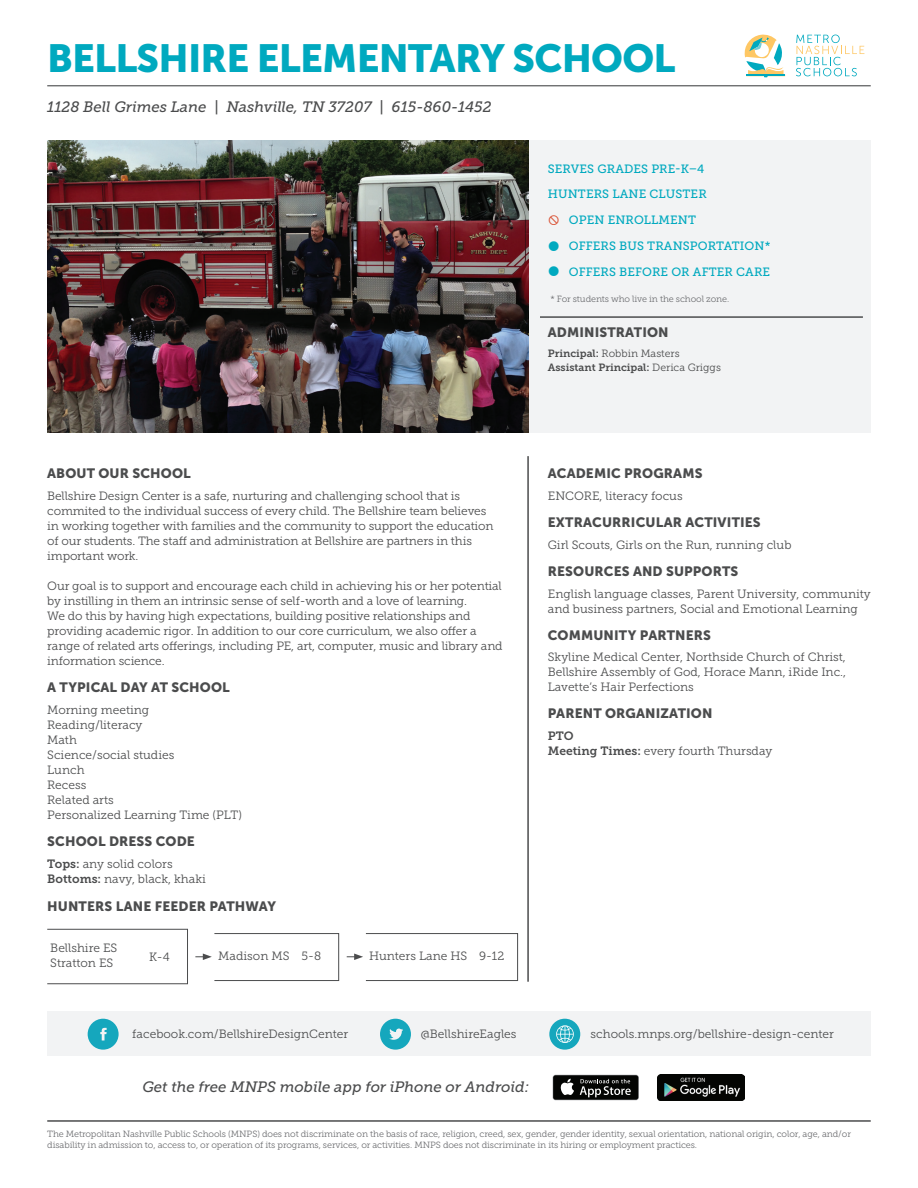
<style>
.page{position:relative;width:918px;height:1188px;background:#fff}
.page>*{position:absolute;margin:0;border:0;box-sizing:border-box;transform-origin:0 0}
.t1{font:39px "Museo Sans 900";letter-spacing:-.02em;color:#00a9bf}
.t2{font:italic 15px "Museo Slab 500";color:#4b4c4d}
.t3{font:13.5px "Museo Sans 900";letter-spacing:.01em;color:#4b4c4d}
.t4{font:12px/15px "Museo Slab 300";letter-spacing:-.01em;color:#4b4c4d}
.t5{font:12px "Museo Slab 500";letter-spacing:.01em;color:#00a9bf}
.t6{font:12px "Museo Slab 700";color:#4b4c4d}
.t7{font:10.5px "Museo Slab 700";color:#4b4c4d}
.t8{font:10.5px "Museo Slab 300";color:#4b4c4d}
.t9{font:9px/10.8px "Museo Slab 300";letter-spacing:-.01em;color:#6c6d70}
.s1{font-family:"Museo Slab 700"}
.s2{font-family:"Museo Slab 300"}
</style>
<div class="page">
<div style="left:47px;top:140px;width:823px;height:293px;background:#f2f3f4"></div>
<img style="left:47px;top:140px;width:482px;height:293px">
<div style="left:553px;top:1075px;width:85px;height:25px;background:#040503;border-radius:2px"></div>
<svg style="left:560px;top:1079px;width:14px;height:16px"></svg>
<svg style="left:580px;top:1079px;width:51px;height:18px"></svg>
<img style="left:658px;top:1075px;width:86px;height:25px">
<hr style="left:47px;top:85px;width:824px;height:1px;background:#4b4c4d">
<svg style="left:796px;top:35px;width:68px;height:41px"></svg>
<svg style="left:745px;top:35px;width:40px;height:42px"></svg>
<div style="left:47px;top:1011px;width:824px;height:45px;background:#f2f3f4"></div>
<hr style="left:47px;top:1120px;width:824px;height:2px;background:#4b4c4d">
<svg style="left:88px;top:1019px;width:31px;height:31px"></svg>
<svg style="left:380px;top:1019px;width:31px;height:31px"></svg>
<div style="left:549px;top:1019px;width:31px;height:31px;background:#15a7bd;border-radius:50%"></div>
<svg style="left:556px;top:1025px;width:18px;height:18px"></svg>
<hr style="left:540px;top:316px;width:323px;height:2px;background:#4b4c4d">
<hr style="left:527px;top:456px;width:2px;height:526px;background:#4b4c4d">
<div style="left:47px;top:929px;width:141px;height:55px;border:1px solid #4b4c4d"></div>
<div style="left:214px;top:933px;width:125px;height:48px;border:1px solid #4b4c4d"></div>
<div style="left:366px;top:933px;width:152px;height:48px;border:1px solid #4b4c4d"></div>
<svg style="left:195px;top:954px;width:17px;height:6px"></svg>
<svg style="left:347px;top:954px;width:16px;height:6px"></svg>
<h1 class="t1" style="left:47px;top:36px;width:630px">BELLSHIRE ELEMENTARY SCHOOL</h1>
<p class="t2" style="left:47px;top:99px;width:446px">1128 Bell Grimes Lane | Nashville, TN 37207 | 615-860-1452</p>
<p class="t3" style="left:47px;top:466px;width:145px">ABOUT OUR SCHOOL</p>
<p class="t4" style="left:47px;top:488px;width:448px">Bellshire Design Center is a safe, nurturing and challenging school that is commited to the individual success of every child. The Bellshire team believes in working together with families and the community to support the education of our students. The staff and administration at Bellshire are partners in this important work.</p>
<p class="t4" style="left:47px;top:578px;width:457px">Our goal is to support and encourage each child in achieving his or her potential by instilling in them an intrinsic sense of self-worth and a love of learning.<br>We do this by having high expectations, building positive relationships and providing academic rigor. In addition to our core curriculum, we also offer a range of related arts offerings, including PE, art, computer, music and library and information science.</p>
<p class="t3" style="left:47px;top:680px;width:184px">A TYPICAL DAY AT SCHOOL</p>
<p class="t4" style="left:47px;top:702px;width:196px">Morning meeting<br>Reading/literacy<br>Math<br>Science/social studies<br>Lunch<br>Recess<br>Related arts<br>Personalized Learning Time (PLT)</p>
<p class="t3" style="left:47px;top:833px;width:149px">SCHOOL DRESS CODE</p>
<p class="t4" style="left:47px;top:856px;width:160px"><span class="s1">Tops:</span> any solid colors<br><span class="s1">Bottoms:</span> navy, black, khaki</p>
<p class="t3" style="left:47px;top:898px;width:230px">HUNTERS LANE FEEDER PATHWAY</p>
<p class="t4" style="left:50px;top:941px;width:69px">Bellshire ES<br>Stratton ES</p>
<p class="t4" style="left:149px;top:950px;width:22px">K-4</p>
<p class="t4" style="left:218px;top:949px;width:104px">Madison MS 5-8</p>
<p class="t4" style="left:369px;top:949px;width:137px">Hunters Lane HS 9-12</p>
<p class="t5" style="left:548px;top:162px;width:158px">SERVES GRADES PRE-K–4</p>
<p class="t5" style="left:548px;top:187px;width:160px">HUNTERS LANE CLUSTER</p>
<p class="t5" style="left:569px;top:213px;width:129px">OPEN ENROLLMENT</p>
<p class="t5" style="left:569px;top:239px;width:203px">OFFERS BUS TRANSPORTATION*</p>
<p class="t5" style="left:569px;top:265px;width:203px">OFFERS BEFORE OR AFTER CARE</p>
<p class="t9" style="left:550px;top:294px;width:180px">* For students who live in the school zone.</p>
<p class="t3" style="left:548px;top:324px;width:122px">ADMINISTRATION</p>
<p class="t8" style="left:548px;top:348px;width:133px"><span class="s1">Principal:</span> Robbin Masters</p>
<p class="t7" style="left:548px;top:361px;width:175px">Assistant Principal: <span class="s2">Derica Griggs</span></p>
<p class="t3" style="left:548px;top:466px;width:156px">ACADEMIC PROGRAMS</p>
<p class="t4" style="left:548px;top:488px;width:136px">ENCORE, literacy focus</p>
<p class="t3" style="left:548px;top:515px;width:214px">EXTRACURRICULAR ACTIVITIES</p>
<p class="t4" style="left:548px;top:537px;width:245px">Girl Scouts, Girls on the Run, running club</p>
<p class="t3" style="left:548px;top:563px;width:192px">RESOURCES AND SUPPORTS</p>
<p class="t4" style="left:548px;top:586px;width:324px">English language classes, Parent University, community and business partners, Social and Emotional Learning</p>
<p class="t3" style="left:548px;top:627px;width:165px">COMMUNITY PARTNERS</p>
<p class="t4" style="left:548px;top:650px;width:300px;text-align:justify">Skyline Medical Center, Northside Church of Christ, Bellshire Assembly of God, Horace Mann, iRide Inc., Lavette’s Hair Perfections</p>
<p class="t3" style="left:548px;top:706px;width:166px">PARENT ORGANIZATION</p>
<p class="t6" style="left:548px;top:729px;width:27px">PTO</p>
<p class="t4" style="left:548px;top:743px;width:226px"><span class="s1">Meeting Times:</span> every fourth Thursday</p>
<p class="t4" style="left:132px;top:1027px;width:217px">facebook.com/BellshireDesignCenter</p>
<p class="t4" style="left:421px;top:1027px;width:97px">@BellshireEagles</p>
<p class="t4" style="left:591px;top:1027px;width:245px">schools.mnps.org/bellshire-design-center</p>
<p class="t2" style="left:142px;top:1078px;width:388px">Get the free MNPS mobile app for iPhone or Android:</p>
<p class="t9" style="left:47px;top:1128px;width:805px">The Metropolitan Nashville Public Schools (MNPS) does not discriminate on the basis of race, religion, creed, sex, gender, gender identity, sexual orientation, national origin, color, age, and/or disability in admission to, access to, or operation of its programs, services, or activities. MNPS does not discriminate in its hiring or employment practices.</p>
</div>
